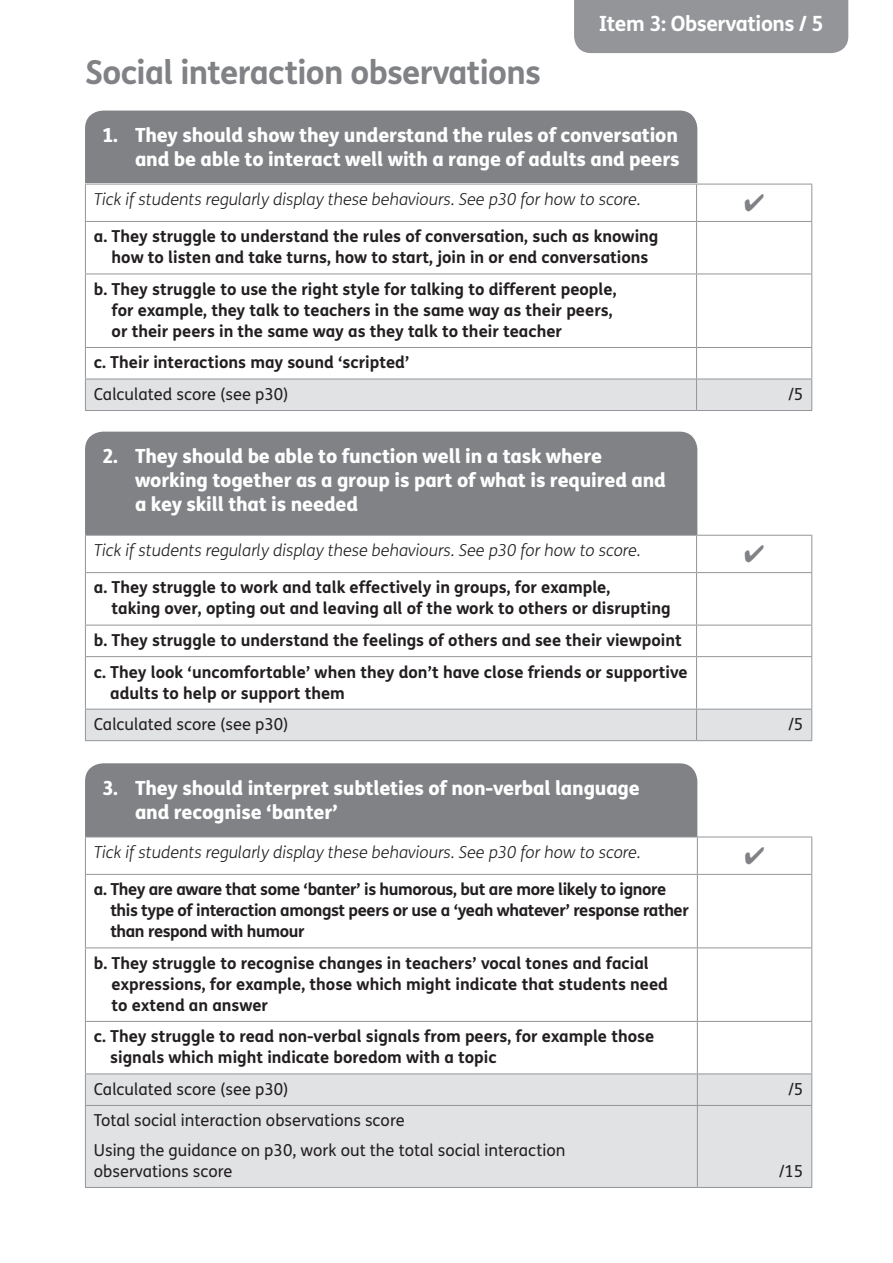
<style>
.page{position:relative;width:893px;height:1263px;background:#fff}
.page>*{position:absolute;margin:0;border:0;box-sizing:border-box;transform-origin:0 0}
.t1{font:700 33px "FS Me";letter-spacing:-.02em;color:#808285}
.t2{font:700 21px "FS Me";letter-spacing:-.02em;color:#fff}
.t3{font:800 19.5px/24px "FS Me";letter-spacing:-.01em;color:#fff}
.t4{font:700 16.5px/21px "FS Me";color:#231f20}
.t5{font:italic 300 16.5px "FS Me";color:#231f20}
.t6{font:16.5px/29.5px "FS Me";color:#231f20}
.t7{font:700 16.5px/21px "FS Me";letter-spacing:-.025em;color:#231f20}
</style>
<div class="page">
<div style="left:574px;top:0;width:274px;height:53px;background:#939598"></div>
<div style="left:85px;top:111px;width:612px;height:119px;background:#808285;border-radius:18px"></div>
<div style="left:85px;top:184px;width:727px;height:244px;background:#fff"></div>
<div style="left:86px;top:380px;width:725px;height:30px;background:#e1e2e4"></div>
<hr style="left:697px;top:184px;width:115px;height:1px;background:#939598">
<hr style="left:696px;top:184px;width:1px;height:37px;background:#939598">
<hr style="left:85px;top:184px;width:612px;height:1px;background:#939598">
<hr style="left:85px;top:184px;width:1px;height:37px;background:#939598">
<hr style="left:811px;top:184px;width:1px;height:37px;background:#939598">
<hr style="left:85px;top:222px;width:1px;height:52px;background:#939598">
<hr style="left:85px;top:274px;width:1px;height:73px;background:#939598">
<hr style="left:85px;top:348px;width:1px;height:31px;background:#939598">
<hr style="left:85px;top:379px;width:1px;height:31px;background:#939598">
<hr style="left:85px;top:221px;width:612px;height:1px;background:#939598">
<hr style="left:697px;top:221px;width:115px;height:1px;background:#939598">
<hr style="left:696px;top:222px;width:1px;height:52px;background:#939598">
<hr style="left:811px;top:222px;width:1px;height:52px;background:#939598">
<hr style="left:85px;top:274px;width:612px;height:1px;background:#939598">
<hr style="left:697px;top:274px;width:115px;height:1px;background:#939598">
<hr style="left:696px;top:274px;width:1px;height:73px;background:#939598">
<hr style="left:811px;top:274px;width:1px;height:73px;background:#939598">
<hr style="left:85px;top:347px;width:612px;height:1px;background:#939598">
<hr style="left:697px;top:347px;width:115px;height:1px;background:#939598">
<hr style="left:696px;top:348px;width:1px;height:31px;background:#939598">
<hr style="left:811px;top:348px;width:1px;height:31px;background:#939598">
<hr style="left:85px;top:379px;width:612px;height:1px;background:#939598">
<hr style="left:697px;top:379px;width:115px;height:1px;background:#939598">
<hr style="left:696px;top:379px;width:1px;height:31px;background:#939598">
<hr style="left:811px;top:379px;width:1px;height:31px;background:#939598">
<hr style="left:85px;top:410px;width:612px;height:1px;background:#939598">
<hr style="left:697px;top:410px;width:115px;height:1px;background:#939598">
<div style="left:85px;top:432px;width:612px;height:119px;background:#808285;border-radius:18px"></div>
<div style="left:85px;top:535px;width:727px;height:221px;background:#fff"></div>
<div style="left:86px;top:710px;width:725px;height:30px;background:#e1e2e4"></div>
<hr style="left:85px;top:536px;width:1px;height:36px;background:#939598">
<hr style="left:85px;top:573px;width:1px;height:52px;background:#939598">
<hr style="left:85px;top:625px;width:1px;height:31px;background:#939598">
<hr style="left:85px;top:657px;width:1px;height:52px;background:#939598">
<hr style="left:85px;top:709px;width:1px;height:31px;background:#939598">
<hr style="left:85px;top:535px;width:612px;height:1px;background:#939598">
<hr style="left:697px;top:535px;width:115px;height:1px;background:#939598">
<hr style="left:696px;top:536px;width:1px;height:36px;background:#939598">
<hr style="left:811px;top:536px;width:1px;height:36px;background:#939598">
<hr style="left:85px;top:572px;width:612px;height:1px;background:#939598">
<hr style="left:697px;top:572px;width:115px;height:1px;background:#939598">
<hr style="left:696px;top:573px;width:1px;height:52px;background:#939598">
<hr style="left:811px;top:573px;width:1px;height:52px;background:#939598">
<hr style="left:85px;top:625px;width:612px;height:1px;background:#939598">
<hr style="left:697px;top:625px;width:115px;height:1px;background:#939598">
<hr style="left:696px;top:625px;width:1px;height:31px;background:#939598">
<hr style="left:811px;top:625px;width:1px;height:31px;background:#939598">
<hr style="left:85px;top:656px;width:612px;height:1px;background:#939598">
<hr style="left:697px;top:656px;width:115px;height:1px;background:#939598">
<hr style="left:696px;top:657px;width:1px;height:52px;background:#939598">
<hr style="left:811px;top:657px;width:1px;height:52px;background:#939598">
<hr style="left:85px;top:709px;width:612px;height:1px;background:#939598">
<hr style="left:85px;top:740px;width:612px;height:1px;background:#939598">
<hr style="left:697px;top:709px;width:115px;height:1px;background:#939598">
<hr style="left:696px;top:709px;width:1px;height:31px;background:#939598">
<hr style="left:697px;top:740px;width:115px;height:1px;background:#939598">
<hr style="left:811px;top:709px;width:1px;height:31px;background:#939598">
<div style="left:85px;top:763px;width:612px;height:103px;background:#808285;border-radius:18px"></div>
<div style="left:85px;top:837px;width:727px;height:388px;background:#fff"></div>
<div style="left:86px;top:1074px;width:725px;height:113px;background:#e1e2e4"></div>
<hr style="left:697px;top:875px;width:1px;height:72px;background:#939598">
<hr style="left:697px;top:947px;width:115px;height:1px;background:#939598">
<hr style="left:697px;top:948px;width:1px;height:73px;background:#939598">
<hr style="left:85px;top:837px;width:612px;height:1px;background:#939598">
<hr style="left:85px;top:837px;width:1px;height:37px;background:#939598">
<hr style="left:85px;top:875px;width:1px;height:72px;background:#939598">
<hr style="left:85px;top:948px;width:1px;height:73px;background:#939598">
<hr style="left:85px;top:1022px;width:1px;height:51px;background:#939598">
<hr style="left:697px;top:1021px;width:115px;height:1px;background:#939598">
<hr style="left:697px;top:1022px;width:1px;height:51px;background:#939598">
<hr style="left:85px;top:1074px;width:1px;height:31px;background:#939598">
<hr style="left:85px;top:1106px;width:1px;height:81px;background:#939598">
<hr style="left:85px;top:874px;width:612px;height:1px;background:#939598">
<hr style="left:697px;top:1073px;width:115px;height:1px;background:#939598">
<hr style="left:697px;top:1074px;width:1px;height:31px;background:#939598">
<hr style="left:697px;top:1105px;width:115px;height:1px;background:#939598">
<hr style="left:697px;top:1106px;width:1px;height:81px;background:#939598">
<hr style="left:697px;top:1187px;width:115px;height:1px;background:#939598">
<hr style="left:697px;top:837px;width:115px;height:1px;background:#939598">
<hr style="left:697px;top:837px;width:1px;height:37px;background:#939598">
<hr style="left:811px;top:837px;width:1px;height:37px;background:#939598">
<hr style="left:697px;top:874px;width:115px;height:1px;background:#939598">
<hr style="left:811px;top:875px;width:1px;height:72px;background:#939598">
<hr style="left:811px;top:948px;width:1px;height:73px;background:#939598">
<hr style="left:811px;top:1022px;width:1px;height:51px;background:#939598">
<hr style="left:85px;top:947px;width:612px;height:1px;background:#939598">
<hr style="left:85px;top:1021px;width:612px;height:1px;background:#939598">
<hr style="left:85px;top:1073px;width:612px;height:1px;background:#939598">
<hr style="left:811px;top:1074px;width:1px;height:31px;background:#939598">
<hr style="left:85px;top:1105px;width:612px;height:1px;background:#939598">
<hr style="left:811px;top:1106px;width:1px;height:81px;background:#939598">
<hr style="left:85px;top:1187px;width:612px;height:1px;background:#939598">
<h1 class="t1" style="left:85px;top:47px;width:457px">Social interaction observations</h1>
<p class="t2" style="left:599px;top:7px;width:227px">Item 3: Observations / 5</p>
<p class="t3" style="left:102px;top:122px;width:579px;text-align:right">1. They should show they understand the rules of conversation and be able to interact well with a range of adults and peers</p>
<p class="t5" style="left:94px;top:188px;width:548px">Tick if students regularly display these behaviours. See p30 for how to score.</p>
<p class="t4" style="left:94px;top:225px;width:566px;text-align:center">a. They struggle to understand the rules of conversation, such as knowing how to listen and take turns, how to start, join in or end conversations</p>
<p class="t4" style="left:112px;top:278px;width:506px;text-indent:-18px">b. They struggle to use the right style for talking to different people, for example, they talk to teachers in the same way as their peers, or their peers in the same way as they talk to their teacher</p>
<p class="t4" style="left:94px;top:351px;width:317px">c. Their interactions may sound ‘scripted’</p>
<p class="t6" style="left:94px;top:379px;width:196px">Calculated score (see p30)</p>
<p class="t6" style="left:788px;top:379px;width:16px">/5</p>
<p class="t3" style="left:135px;top:443px;width:532px;text-indent:-33px">2. They should be able to function well in a task where working together as a group is part of what is required and a key skill that is needed</p>
<p class="t5" style="left:94px;top:539px;width:548px">Tick if students regularly display these behaviours. See p30 for how to score.</p>
<p class="t4" style="left:112px;top:576px;width:561px;text-indent:-18px">a. They struggle to work and talk effectively in groups, for example,<br>taking over, opting out and leaving all of the work to others or disrupting</p>
<p class="t4" style="left:94px;top:624px;width:595px;line-height:31.5px">b. They struggle to understand the feelings of others and see their viewpoint c. They look ‘uncomfortable’ when they don’t have close friends or supportive</p>
<p class="t4" style="left:110px;top:681px;width:236px">adults to help or support them</p>
<p class="t6" style="left:94px;top:709px;width:196px">Calculated score (see p30)</p>
<p class="t6" style="left:788px;top:709px;width:16px">/5</p>
<p class="t3" style="left:135px;top:775px;width:506px;text-indent:-33px">3. They should interpret subtleties of non-verbal language and recognise ‘banter’</p>
<p class="t5" style="left:94px;top:841px;width:548px">Tick if students regularly display these behaviours. See p30 for how to score.</p>
<p class="t7" style="left:110px;top:878px;width:580px;text-indent:-16px">a. They are aware that some ‘banter’ is humorous, but are more likely to ignore this type of interaction amongst peers or use a ‘yeah whatever’ response rather than respond with humour</p>
<p class="t4" style="left:112px;top:951px;width:558px;text-indent:-18px">b. They struggle to recognise changes in teachers’ vocal tones and facial expressions, for example, those which might indicate that students need to extend an answer</p>
<p class="t4" style="left:110px;top:1025px;width:545px;text-indent:-16px">c. They struggle to read non-verbal signals from peers, for example those signals which might indicate boredom with a topic</p>
<p class="t6" style="left:94px;top:1074px;width:196px">Calculated score (see p30)</p>
<p class="t6" style="left:788px;top:1074px;width:16px">/5</p>
<p class="t6" style="left:94px;top:1105px;width:473px">Total social interaction observations score<br>Using the guidance on p30, work out the total social interaction</p>
<p class="t6" style="left:94px;top:1156px;width:140px">observations score</p>
<p class="t6" style="left:779px;top:1156px;width:26px">/15</p>
</div>
